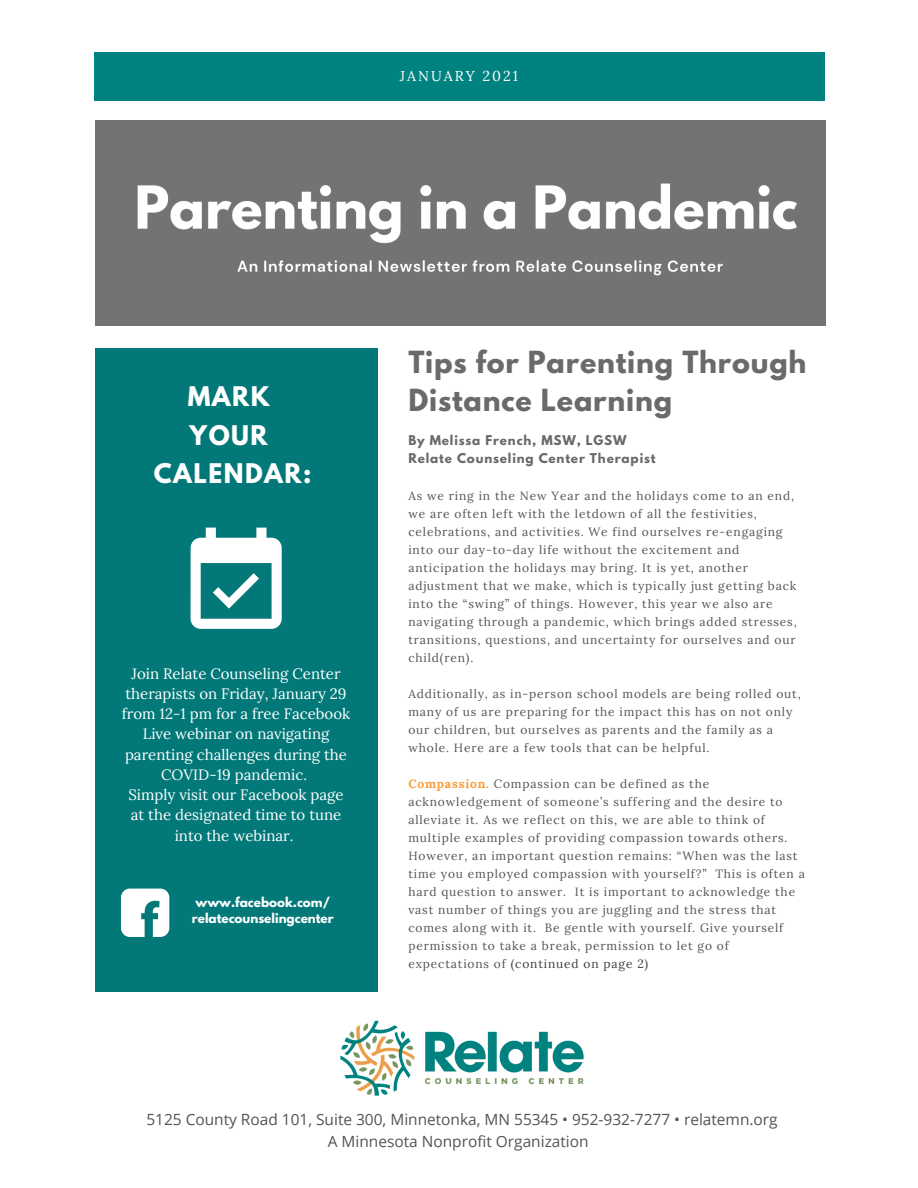
<style>
.page{position:relative;width:918px;height:1188px;background:#fff}
.page>*{position:absolute;margin:0;border:0;box-sizing:border-box;transform-origin:0 0}
.t1{font:700 27px "League Spartan";letter-spacing:.03em;color:#6a6a6a}
.t2{font:700 24px "League Spartan";letter-spacing:.06em;color:#fff}
.t3{font:15.45px "Open Sans";color:#545454}
.t4{font:15px/20.2px "Lora";color:#fff;text-align:center}
.t5{font:14.4px "Lora";letter-spacing:.14em;color:#fff}
.t6{font:12px/18px "Lora";letter-spacing:.07em;color:#545454}
.t7{font:700 12px "League Spartan";letter-spacing:.07em;color:#6a6a6a}
.t8{font:700 12px "League Spartan";color:#fff}
.s1{font-weight:700;color:#f89c37}
.s2{color:#3d3d3d}
</style>
<div class="page">
<div style="left:95px;top:53px;width:730px;height:47px;background:#008280"></div>
<img style="left:95px;top:121px;width:730px;height:204px">
<div style="left:95px;top:348px;width:283px;height:643px;background:#027878"></div>
<svg style="left:191px;top:528px;width:91px;height:101px"></svg>
<svg style="left:121px;top:889px;width:48px;height:48px"></svg>
<img style="left:340px;top:1020px;width:244px;height:76px">
<p class="t5" style="left:400px;top:66px;width:120px">JANUARY 2021</p>
<p class="t1" style="left:408px;top:349px;width:400px">Tips for Parenting Through</p>
<p class="t2" style="left:188px;top:385px;width:83px">MARK</p>
<p class="t1" style="left:408px;top:386px;width:265px">Distance Learning</p>
<p class="t2" style="left:190px;top:423px;width:80px">YOUR</p>
<p class="t2" style="left:154px;top:461px;width:159px">CALENDAR:</p>
<p class="t7" style="left:408px;top:434px;width:220px">By Melissa French, MSW, LGSW</p>
<p class="t7" style="left:408px;top:452px;width:249px">Relate Counseling Center Therapist</p>
<p class="t6" style="left:408px;top:487px;width:390px">As we ring in the New Year and the holidays come to an end, we are often left with the letdown of all the festivities, celebrations, and activities. We find ourselves re-engaging into our day-to-day life without the excitement and anticipation the holidays may bring. It is yet, another adjustment that we make, which is typically just getting back into the “swing” of things. However, this year we also are</p>
<p class="t6" style="left:408px;top:613px;width:390px;text-align:justify">navigating through a pandemic, which brings added stresses, transitions, questions, and uncertainty for ourselves and our child(ren).</p>
<p class="t6" style="left:408px;top:685px;width:394px">Additionally, as in-person school models are being rolled out, many of us are preparing for the impact this has on not only our children, but ourselves as parents and the family as a whole. Here are a few tools that can be helpful.</p>
<p class="t6" style="left:408px;top:775px;width:376px"><span class="s1">Compassion.</span> Compassion can be defined as the acknowledgement of someone’s suffering and the desire to</p>
<p class="t6" style="left:408px;top:811px;width:398px">alleviate it. As we reflect on this, we are able to think of multiple examples of providing compassion towards others.<br>However, an important question remains: “When was the last time you employed compassion with yourself?” This is often a hard question to answer. It is important to acknowledge the vast number of things you are juggling and the stress that comes along with it. Be gentle with yourself. Give yourself</p>
<p class="t6" style="left:408px;top:937px;width:322px">permission to take a break, permission to let go of expectations of <span class="s2">(continued on page 2)</span></p>
<p class="t4" style="left:122px;top:663px;width:230px">Join Relate Counseling Center therapists on Friday, January 29 from 12-1 pm for a free Facebook<br>Live webinar on navigating parenting challenges during the<br>COVID-19 pandemic.</p>
<p class="t4" style="left:128px;top:784px;width:217px">Simply visit our Facebook page at the designated time to tune into the webinar.</p>
<p class="t8" style="left:196px;top:896px;width:136px">www.facebook.com/</p>
<p class="t8" style="left:192px;top:912px;width:144px">relatecounselingcenter</p>
<p class="t3" style="left:146px;top:1108px;width:633px">5125 County Road 101, Suite 300, Minnetonka, MN 55345 • 952-932-7277 • relatemn.org</p>
<p class="t3" style="left:328px;top:1130px;width:262px">A Minnesota Nonprofit Organization</p>
</div>
